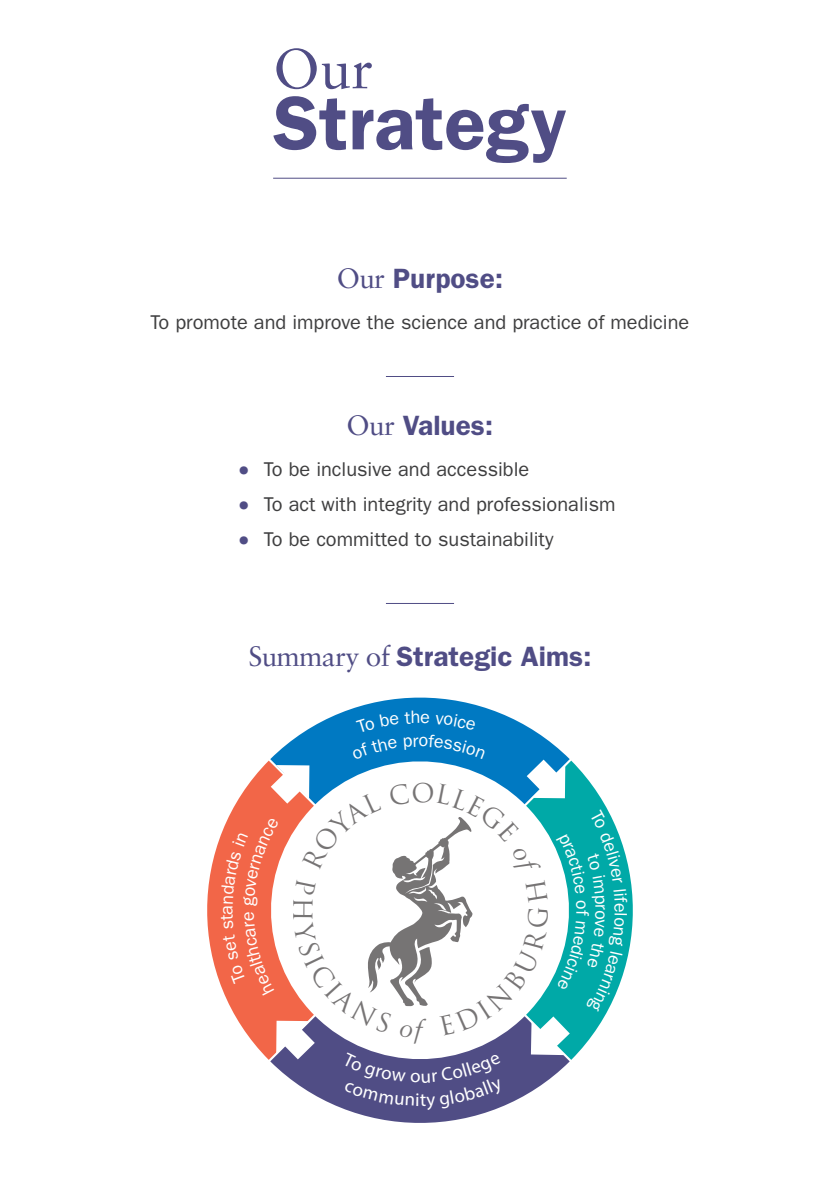
<style>
.page{position:relative;width:840px;height:1191px;background:#fff}
.page>*{position:absolute;margin:0;border:0;box-sizing:border-box;transform-origin:0 0}
.t1{font:600 76.4px "ITC Franklin Gothic Std";color:#504d85}
.t2{font:56.2px "Sabon LT Std";color:#504d85}
.t3{font:600 28px "ITC Franklin Gothic Std";color:#504d85}
.t4{font:20px "ITC Franklin Gothic Std";color:#3e3e3f}
.s1{font-family:"Sabon LT Std";font-weight:400}
.s2{font-weight:600;font-size:28px;color:#504d85}
</style>
<div class="page">
<hr style="left:386px;top:376px;width:68px;height:1px;background:#504d85">
<hr style="left:386px;top:603px;width:68px;height:1px;background:#504d85">
<hr style="left:273px;top:178px;width:293px;height:1px;background:#504d85">
<svg style="left:207px;top:697px;width:426px;height:426px"></svg>
<h2 class="t2" style="left:273px;top:35px;width:101px">Our</h2>
<h1 class="t1" style="left:273px;top:78px;width:295px">Strategy</h1>
<h3 class="t3" style="left:336px;top:262px;width:168px"><span class="s1">Our</span> Purpose:</h3>
<p class="t4" style="left:150px;top:311px;width:540px">To promote and improve the science and practice of medicine</p>
<h3 class="t3" style="left:346px;top:408px;width:148px"><span class="s1">Our</span> Values:</h3>
<p class="t4" style="left:235px;top:457px;width:295px"><span class="s2">•</span> To be inclusive and accessible</p>
<p class="t4" style="left:235px;top:493px;width:381px"><span class="s2">•</span> To act with integrity and professionalism</p>
<p class="t4" style="left:235px;top:528px;width:319px"><span class="s2">•</span> To be committed to sustainability</p>
<h3 class="t3" style="left:248px;top:640px;width:344px"><span class="s1">Summary of</span> Strategic Aims:</h3>
</div>
